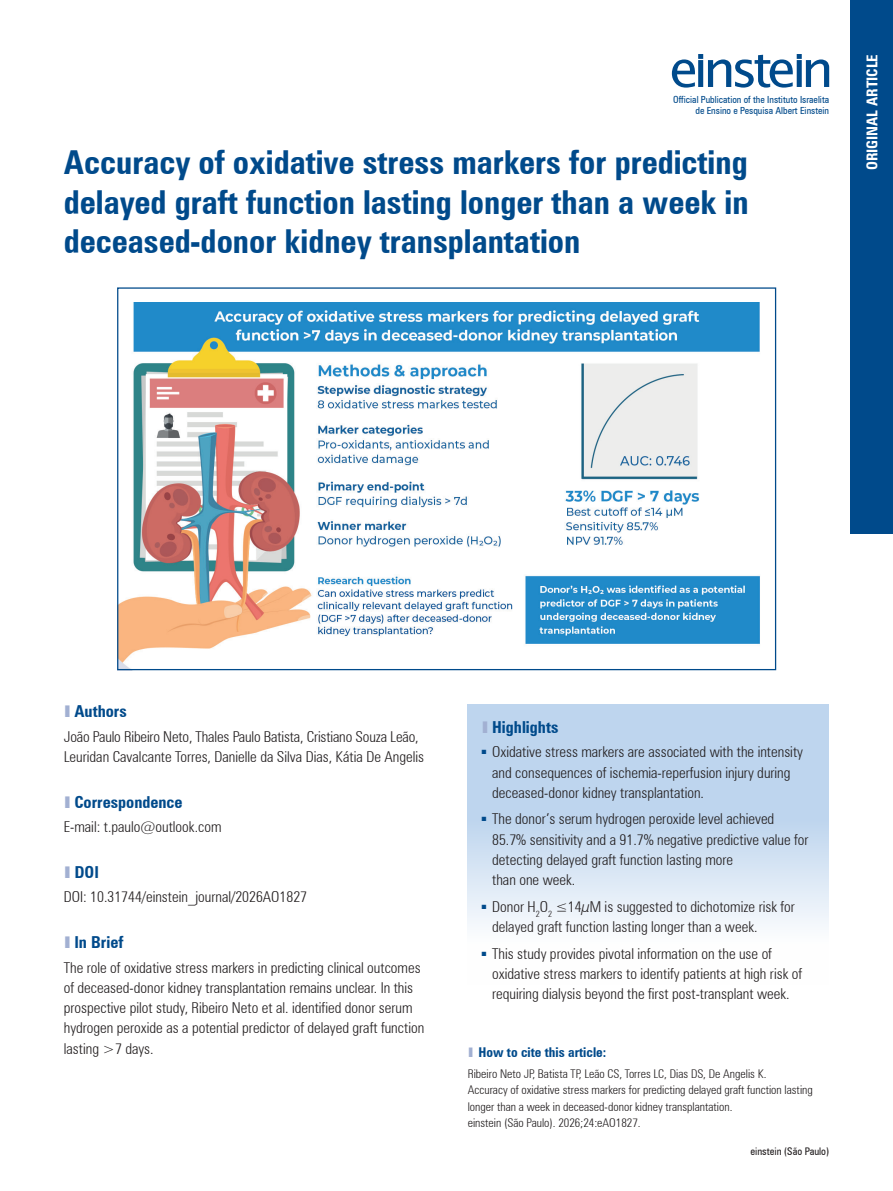
<style>
.page{position:relative;width:893px;height:1191px;background:#fff}
.page>*{position:absolute;margin:0;border:0;box-sizing:border-box;transform-origin:0 0}
.t1{font:700 condensed 33px/39.6px "Zurich BT";color:#004a8b;text-align:justify}
.t2{font:700 condensed 16.5px "Zurich BT";color:#004a8b}
.t3{font:300 condensed 15px/20.2px "Zurich BT";color:#231f20}
.t4{font:700 condensed 15px "Zurich BT";color:#fff}
.t5{font:700 condensed 13.5px "Zurich BT";color:#004a8b}
.t6{font:300 condensed 12px/16.5px "Zurich BT";color:#231f20}
.t7{font:condensed 10.5px "Zurich BT";color:#231f20}
.t8{font:condensed 9.75px/11.7px "Zurich BT";color:#004a8b;text-align:right}
.s1{color:#a2b0d2}
</style>
<div class="page">
<img style="left:119px;top:303px;width:641px;height:365px">
<div style="left:850px;top:0;width:43px;height:534px;background:#004a8b"></div>
<svg style="left:672px;top:54px;width:157px;height:34px"></svg>
<svg style="left:468px;top:704px;width:361px;height:222px;background:#caddf1"></svg>
<p class="t8" style="left:673px;top:93px;width:157px">Official Publication of the Instituto Israelita de Ensino e Pesquisa Albert Einstein</p>
<h1 class="t1" style="left:64px;top:142px;width:686px">Accuracy of oxidative stress markers for predicting delayed graft function lasting longer than a week in deceased-donor kidney transplantation</h1>
<p class="t4" style="left:863px;top:170px;width:118px;rotate:-90deg">ORIGINAL ARTICLE</p>
<p class="t2" style="left:64px;top:701px;width:65px"><span class="s1">❚</span> Authors</p>
<p class="t3" style="left:64px;top:726px;width:362px">João Paulo Ribeiro Neto, Thales Paulo Batista, Cristiano Souza Leão,<br>Leuridan Cavalcante Torres, Danielle da Silva Dias, Kátia De Angelis</p>
<p class="t2" style="left:64px;top:791px;width:120px"><span class="s1">❚</span> Correspondence</p>
<p class="t3" style="left:64px;top:816px;width:159px">E-mail: t.paulo@outlook.com</p>
<p class="t2" style="left:64px;top:862px;width:37px"><span class="s1">❚</span> DOI</p>
<p class="t3" style="left:64px;top:886px;width:245px">DOI: 10.31744/einstein_journal/2026AO1827</p>
<p class="t2" style="left:64px;top:932px;width:61px"><span class="s1">❚</span> In Brief</p>
<p class="t3" style="left:64px;top:957px;width:362px">The role of oxidative stress markers in predicting clinical outcomes of deceased-donor kidney transplantation remains unclear. In this prospective pilot study, Ribeiro Neto et al. identified donor serum hydrogen peroxide as a potential predictor of delayed graft function lasting &gt;7 days.</p>
<p class="t2" style="left:482px;top:717px;width:78px"><span class="s1">❚</span> Highlights</p>
<p class="t3" style="left:492px;top:741px;width:312px;text-indent:-11px"><sup>■</sup> Oxidative stress markers are associated with the intensity and consequences of ischemia-reperfusion injury during deceased-donor kidney transplantation.</p>
<p class="t3" style="left:492px;top:809px;width:318px;text-indent:-11px"><sup>■</sup> The donor’s serum hydrogen peroxide level achieved 85.7% sensitivity and a 91.7% negative predictive value for detecting delayed graft function lasting more<br>than one week.</p>
<p class="t3" style="left:492px;top:896px;width:304px;text-indent:-11px"><sup>■</sup> Donor H<sub>2</sub>O<sub>2</sub> ≤14µM is suggested to dichotomize risk for delayed graft function lasting longer than a week.</p>
<p class="t3" style="left:492px;top:943px;width:311px;text-indent:-11px"><sup>■</sup> This study provides pivotal information on the use of oxidative stress markers to identify patients at high risk of requiring dialysis beyond the first post-transplant week.</p>
<p class="t5" style="left:468px;top:1044px;width:140px"><span class="s1">❚</span> How to cite this article:</p>
<p class="t6" style="left:468px;top:1065px;width:347px">Ribeiro Neto JP, Batista TP, Leão CS, Torres LC, Dias DS, De Angelis K.<br>Accuracy of oxidative stress markers for predicting delayed graft function lasting longer than a week in deceased-donor kidney transplantation.<br>einstein (São Paulo). 2026;24:eAO1827.</p>
<p class="t7" style="left:750px;top:1144px;width:80px">einstein (São Paulo)</p>
</div>
